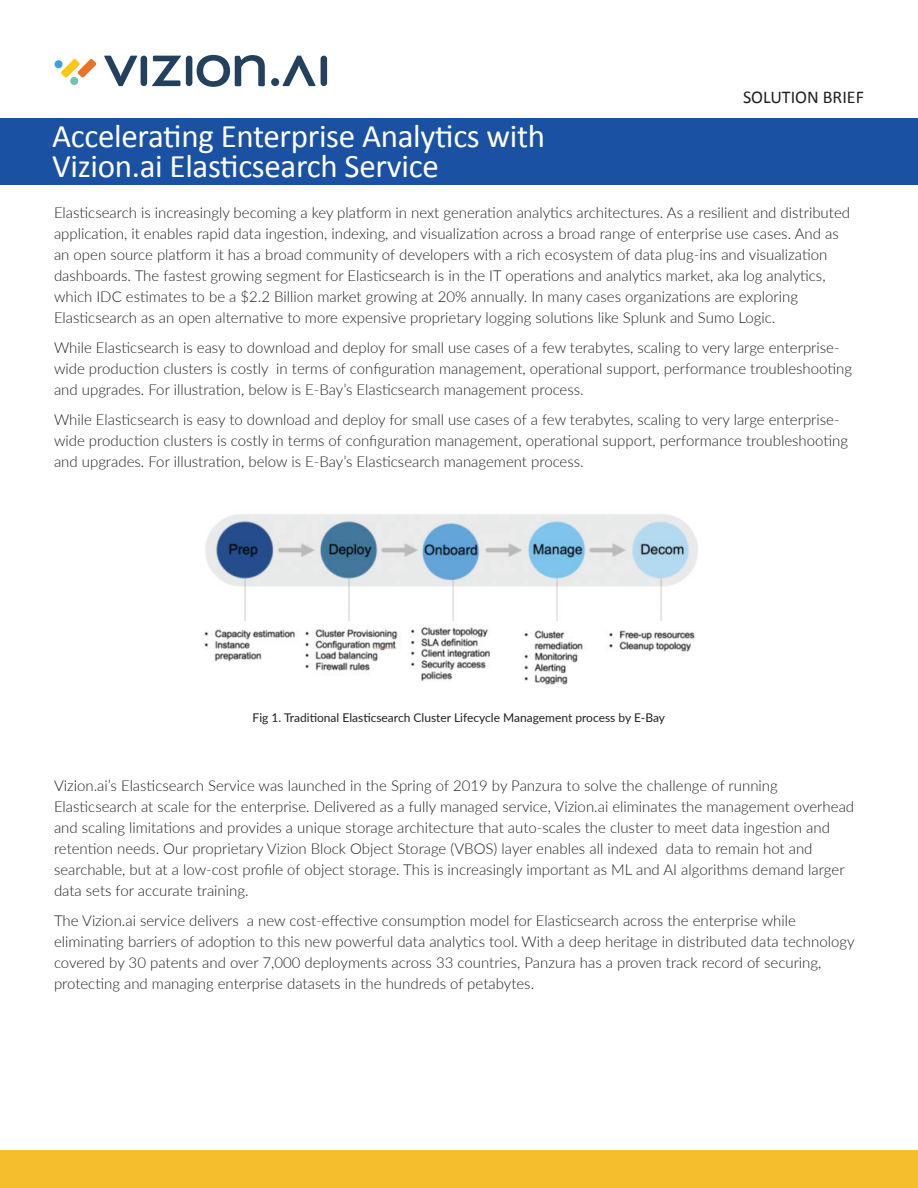
<style>
.page{position:relative;width:918px;height:1188px;background:#fff}
.page>*{position:absolute;margin:0;border:0;box-sizing:border-box;transform-origin:0 0}
.t1{font:33px/30px "Calibri";letter-spacing:-.01em;color:#fff}
.t2{font:18px "Calibri";color:#231f20}
.t3{font:300 15px/21px "Lato";color:#231f20}
.t4{font:12px "Lato";color:#231f20}
</style>
<div class="page">
<svg style="left:104px;top:56px;width:33px;height:30px"></svg>
<svg style="left:283px;top:56px;width:33px;height:30px"></svg>
<div style="left:141px;top:56px;width:6px;height:30px;background:#24405f;border-radius:3px"></div>
<svg style="left:152px;top:56px;width:29px;height:30px"></svg>
<div style="left:271px;top:78px;width:8px;height:8px;background:#24405f;border-radius:50%"></div>
<div style="left:186px;top:56px;width:6px;height:30px;background:#24405f;border-radius:3px"></div>
<div style="left:321px;top:56px;width:6px;height:30px;background:#24405f;border-radius:3px"></div>
<svg style="left:197px;top:55px;width:68px;height:32px"></svg>
<svg style="left:55px;top:59px;width:41px;height:26px"></svg>
<div style="left:0;top:118px;width:918px;height:67px;background:#1b51a3"></div>
<img style="left:204px;top:514px;width:494px;height:171px">
<div style="left:0;top:1150px;width:918px;height:38px;background:#f5be2c"></div>
<p class="t2" style="left:743px;top:86px;width:122px">SOLUTION BRIEF</p>
<h1 class="t1" style="left:52px;top:121px;width:495px">Accelerating Enterprise Analytics with<br>Vizion.ai Elasticsearch Service</h1>
<p class="t3" style="left:54px;top:201px;width:798px">Elasticsearch is increasingly becoming a key platform in next generation analytics architectures. As a resilient and distributed application, it enables rapid data ingestion, indexing, and visualization across a broad range of enterprise use cases. And as an open source platform it has a broad community of developers with a rich ecosystem of data plug-ins and visualization dashboards. The fastest growing segment for Elasticsearch is in the IT operations and analytics market, aka log analytics, which IDC estimates to be a $2.2 Billion market growing at 20% annually. In many cases organizations are exploring Elasticsearch as an open alternative to more expensive proprietary logging solutions like Splunk and Sumo Logic.</p>
<p class="t3" style="left:54px;top:336px;width:800px">While Elasticsearch is easy to download and deploy for small use cases of a few terabytes, scaling to very large enterprise&shy;wide production clusters is costly in terms of configuration management, operational support, performance troubleshooting and upgrades. For illustration, below is E-Bay’s Elasticsearch management process.</p>
<p class="t3" style="left:54px;top:408px;width:796px">While Elasticsearch is easy to download and deploy for small use cases of a few terabytes, scaling to very large enterprise&shy;wide production clusters is costly in terms of configuration management, operational support, performance troubleshooting and upgrades. For illustration, below is E-Bay’s Elasticsearch management process.</p>
<p class="t4" style="left:253px;top:709px;width:414px">Fig 1. Traditional Elasticsearch Cluster Lifecycle Management process by E-Bay</p>
<p class="t3" style="left:54px;top:774px;width:802px">Vizion.ai’s Elasticsearch Service was launched in the Spring of 2019 by Panzura to solve the challenge of running Elasticsearch at scale for the enterprise. Delivered as a fully managed service, Vizion.ai eliminates the management overhead and scaling limitations and provides a unique storage architecture that auto-scales the cluster to meet data ingestion and retention needs. Our proprietary Vizion Block Object Storage (VBOS) layer enables all indexed data to remain hot and searchable, but at a low-cost profile of object storage. This is increasingly important as ML and AI algorithms demand larger data sets for accurate training.</p>
<p class="t3" style="left:54px;top:909px;width:802px">The Vizion.ai service delivers a new cost-effective consumption model for Elasticsearch across the enterprise while eliminating barriers of adoption to this new powerful data analytics tool. With a deep heritage in distributed data technology covered by 30 patents and over 7,000 deployments across 33 countries, Panzura has a proven track record of securing, protecting and managing enterprise datasets in the hundreds of petabytes.</p>
</div>
